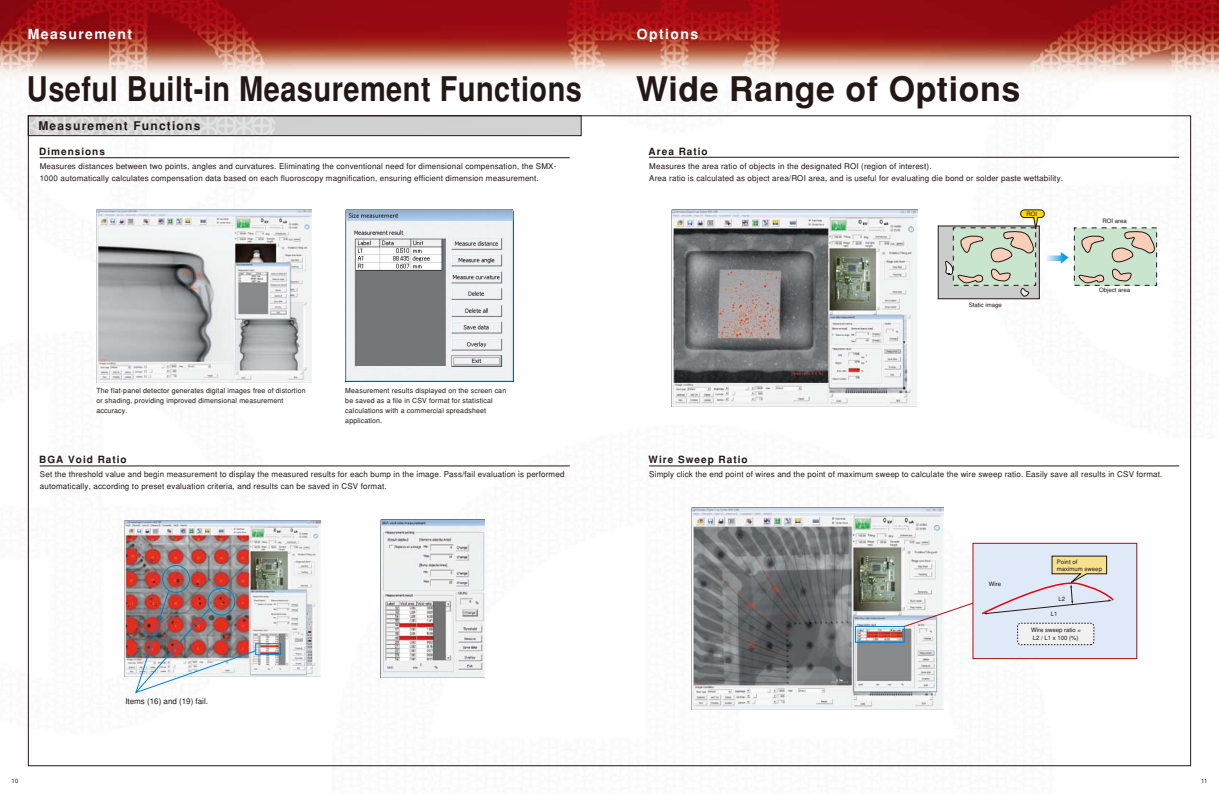
<style>
.page{position:relative;width:1219px;height:794px;background:#fff}
.page>*{position:absolute;margin:0;border:0;box-sizing:border-box;transform-origin:0 0}
.t1{font:700 34px "Helvetica";letter-spacing:.02em;color:#231815;scale:.85 1}
.t2{font:700 34px "Helvetica";letter-spacing:.02em;color:#231815}
.t3{font:700 14px "Helvetica";letter-spacing:.1em;color:#fff}
.t4{font:700 12px "Helvetica";letter-spacing:.1em;color:#231815}
.t5{font:700 10px "Helvetica";letter-spacing:.1em;color:#231815}
.t6{font:8px/12px "Helvetica";letter-spacing:.02em;color:#231815}
.t7{font:8px "Helvetica";color:#231815}
.t8{font:7px/10px "Helvetica";letter-spacing:.02em;color:#231815}
.t9{font:6px/7px "Helvetica";color:#231815}
</style>
<div class="page">
<img style="left:0;top:0;width:1219px;height:767px">
<img style="left:30px;top:118px;width:549px;height:16px">
<div style="left:28px;top:116px;width:553px;height:20px;border:1px solid #231815"></div>
<img style="left:96px;top:210px;width:216px;height:172px">
<img style="left:345px;top:210px;width:168px;height:172px">
<img style="left:125px;top:520px;width:195px;height:156px">
<img style="left:380px;top:520px;width:105px;height:157px">
<hr style="left:40px;top:157px;width:530px;height:1px;background:#231815">
<hr style="left:40px;top:466px;width:530px;height:1px;background:#231815">
<hr style="left:649px;top:157px;width:530px;height:1px;background:#231815">
<hr style="left:649px;top:466px;width:530px;height:1px;background:#231815">
<svg style="left:938px;top:226px;width:101px;height:73px"></svg>
<div style="left:1074px;top:228px;width:83px;height:57px;background:#cae5cd"></div>
<svg style="left:1081px;top:235px;width:23px;height:18px"></svg>
<svg style="left:1111px;top:231px;width:44px;height:31px"></svg>
<svg style="left:1078px;top:274px;width:27px;height:10px"></svg>
<svg style="left:1112px;top:268px;width:20px;height:14px"></svg>
<svg style="left:945px;top:230px;width:90px;height:66px;background:#c5cdbc"></svg>
<svg style="left:1045px;top:252px;width:23px;height:12px"></svg>
<div style="left:1021px;top:210px;width:23px;height:7px;background:#ffd900;border-radius:4px"></div>
<div style="left:1020px;top:210px;width:24px;height:8px;border:1px solid #231815;border-radius:4px"></div>
<img style="left:672px;top:210px;width:245px;height:196px">
<img style="left:692px;top:507px;width:252px;height:202px">
<div style="left:973px;top:543px;width:164px;height:116px;background:#dfe9f7;border:1px solid #ae0e16"></div>
<svg style="left:982px;top:556px;width:132px;height:59px"></svg>
<div style="left:1018px;top:623px;width:76px;height:21px;background:#f1f1f1;border-radius:3px"></div>
<div style="left:1017px;top:623px;width:77px;height:22px;border:1px dashed #231815;border-radius:3px"></div>
<div style="left:855px;top:626px;width:50px;height:17px;border:1px solid #0081cc"></div>
<svg style="left:903px;top:602px;width:71px;height:26px"></svg>
<div style="left:162px;top:565px;width:28px;height:28px;border:1px solid #0081cc;border-radius:50%"></div>
<div style="left:207px;top:588px;width:28px;height:27px;border:1px solid #0081cc;border-radius:50%"></div>
<div style="left:255px;top:643px;width:26px;height:12px;border:1px solid #0081cc"></div>
<img style="left:135px;top:589px;width:121px;height:104px">
<p class="t3" style="left:28px;top:25px;width:106px">Measurement</p>
<p class="t1" style="left:27px;top:69px;width:655px">Useful Built-in Measurement Functions</p>
<p class="t4" style="left:38px;top:119px;width:164px">Measurement Functions</p>
<p class="t6" style="left:40px;top:160px;width:518px">Measures distances between two points, angles and curvatures. Eliminating the conventional need for dimensional compensation, the SMX-<br>1000 automatically calculates compensation data based on each fluoroscopy magnification, ensuring efficient dimension measurement.</p>
<p class="t5" style="left:39px;top:145px;width:67px">Dimensions</p>
<p class="t8" style="left:96px;top:385px;width:211px">The flat-panel detector generates digital images free of distortion or shading, providing improved dimensional measurement accuracy.</p>
<p class="t8" style="left:345px;top:385px;width:162px">Measurement results displayed on the screen can be saved as a file in CSV format for statistical calculations with a commercial spreadsheet application.</p>
<p class="t5" style="left:39px;top:454px;width:89px">BGA Void Ratio</p>
<p class="t6" style="left:40px;top:468px;width:526px">Set the threshold value and begin measurement to display the measured results for each bump in the image. Pass/fail evaluation is performed automatically, according to preset evaluation criteria, and results can be saved in CSV format.</p>
<p class="t7" style="left:125px;top:696px;width:84px">Items (16) and (19) fail.</p>
<p class="t3" style="left:637px;top:25px;width:63px">Options</p>
<p class="t2" style="left:636px;top:69px;width:386px">Wide Range of Options</p>
<p class="t5" style="left:649px;top:145px;width:61px">Area Ratio</p>
<p class="t6" style="left:649px;top:160px;width:415px">Measures the area ratio of objects in the designated ROI (region of interest).<br>Area ratio is calculated as object area/ROI area, and is useful for evaluating die bond or solder paste wettability.</p>
<p class="t9" style="left:1026px;top:210px;width:12px">ROI</p>
<p class="t9" style="left:969px;top:301px;width:35px">Static image</p>
<p class="t9" style="left:1103px;top:218px;width:26px">ROI area</p>
<p class="t9" style="left:1099px;top:287px;width:33px">Object area</p>
<p class="t5" style="left:649px;top:454px;width:100px">Wire Sweep Ratio</p>
<p class="t6" style="left:649px;top:468px;width:515px">Simply click the end point of wires and the point of maximum sweep to calculate the wire sweep ratio. Easily save all results in CSV format.</p>
<p class="t9" style="left:989px;top:580px;width:14px">Wire</p>
<p class="t9" style="left:1057px;top:558px;width:47px">Point of maximum sweep</p>
<p class="t9" style="left:1059px;top:595px;width:8px">L2</p>
<p class="t9" style="left:1051px;top:610px;width:8px">L1</p>
<p class="t9" style="left:1031px;top:626px;width:51px;line-height:7.8px">Wire sweep ratio =<br>L2 / L1 x 100 (%)</p>
<p class="t9" style="left:11px;top:777px;width:9px">10</p>
<p class="t9" style="left:1201px;top:777px;width:8px">11</p>
</div>
